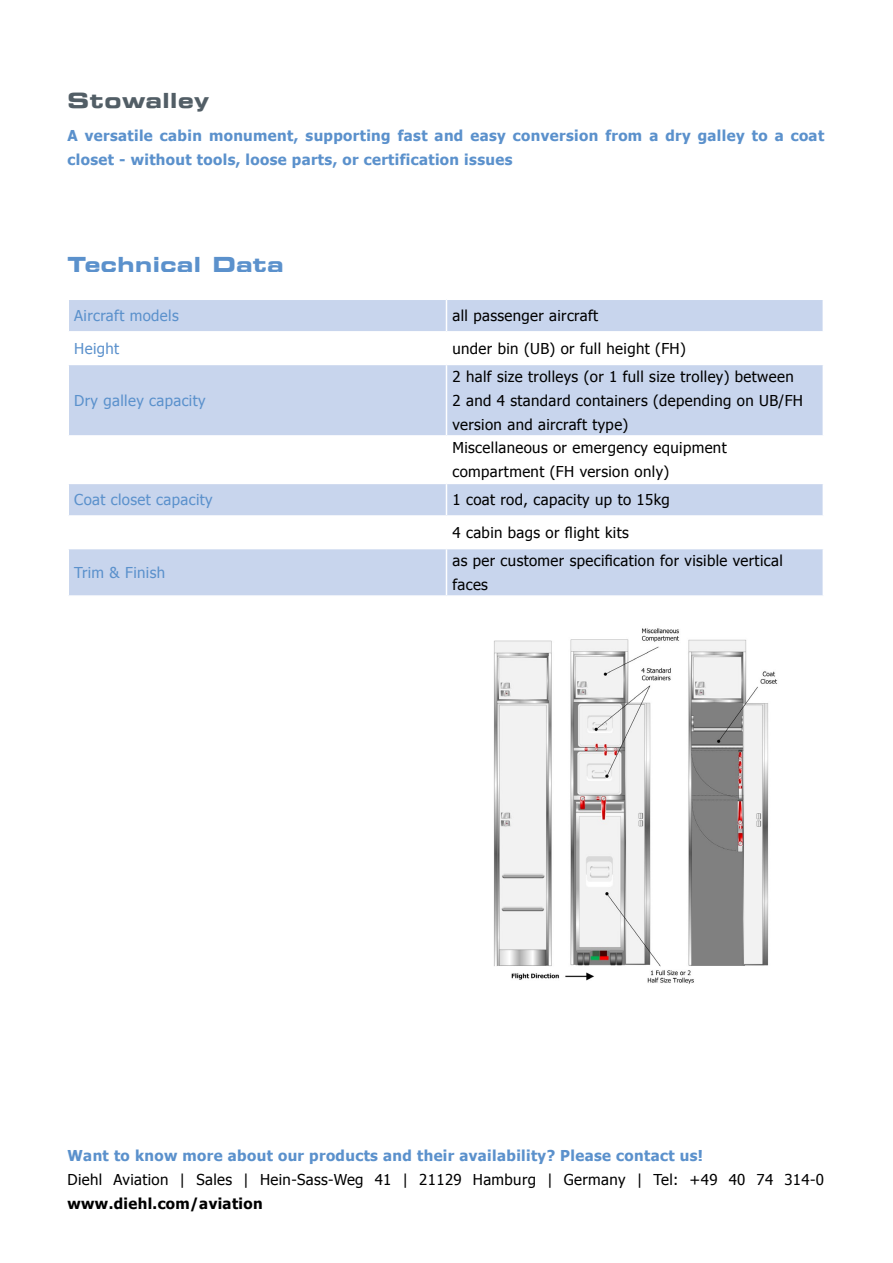
<style>
.page{position:relative;width:893px;height:1263px;background:#fff}
.page>*{position:absolute;margin:0;border:0;box-sizing:border-box;transform-origin:0 0}
.t1{font:21px "Eurostile Bold Extended Two";letter-spacing:.025em;color:#5b91cc}
.t2{font:21px "Eurostile Bold Extended Two";letter-spacing:.025em;color:#525e66}
.t3{font:15px/24px "Tahoma";letter-spacing:.025em;color:#000}
.t4{font:700 15px/24px "Tahoma";letter-spacing:.025em;color:#5b91cc}
.t5{font:15px "Tahoma";letter-spacing:.025em;color:#5b91cc}
.t6{font:700 15px "Tahoma";letter-spacing:.025em;color:#000}
</style>
<div class="page">
<div style="left:69px;top:300px;width:754px;height:295px;background:#c8d5ed"></div>
<svg style="left:69px;top:333px;width:754px;height:215px"></svg>
<hr style="left:446px;top:300px;width:1px;height:31px;background:#fff">
<hr style="left:68px;top:331px;width:378px;height:2px;background:#fff">
<hr style="left:446px;top:331px;width:378px;height:2px;background:#fff">
<hr style="left:446px;top:333px;width:1px;height:31px;background:#fff">
<hr style="left:68px;top:364px;width:378px;height:1px;background:#fff">
<hr style="left:446px;top:364px;width:378px;height:1px;background:#fff">
<hr style="left:446px;top:365px;width:1px;height:70px;background:#fff">
<hr style="left:68px;top:435px;width:378px;height:2px;background:#fff">
<hr style="left:446px;top:435px;width:378px;height:2px;background:#fff">
<hr style="left:446px;top:437px;width:1px;height:46px;background:#fff">
<hr style="left:68px;top:483px;width:378px;height:1px;background:#fff">
<hr style="left:446px;top:483px;width:378px;height:1px;background:#fff">
<hr style="left:446px;top:484px;width:1px;height:31px;background:#fff">
<hr style="left:68px;top:515px;width:378px;height:2px;background:#fff">
<hr style="left:446px;top:515px;width:378px;height:2px;background:#fff">
<hr style="left:446px;top:517px;width:1px;height:31px;background:#fff">
<hr style="left:68px;top:548px;width:378px;height:1px;background:#fff">
<hr style="left:446px;top:548px;width:378px;height:1px;background:#fff">
<hr style="left:446px;top:549px;width:1px;height:46px;background:#fff">
<img style="left:494px;top:628px;width:284px;height:356px">
<p class="t2" style="left:68px;top:86px;width:143px">Stowalley</p>
<p class="t4" style="left:68px;top:122px;width:758px">A versatile cabin monument, supporting fast and easy conversion from a dry galley to a coat closet - without tools, loose parts, or certification issues</p>
<h1 class="t1" style="left:68px;top:249px;width:217px">Technical Data</h1>
<p class="t5" style="left:74px;top:306px;width:106px">Aircraft models</p>
<p class="t3" style="left:452px;top:303px;width:147px">all passenger aircraft</p>
<p class="t5" style="left:74px;top:338px;width:46px">Height</p>
<p class="t3" style="left:452px;top:336px;width:235px">under bin (UB) or full height (FH)</p>
<p class="t5" style="left:74px;top:390px;width:133px">Dry galley capacity</p>
<p class="t3" style="left:452px;top:364px;width:352px">2 half size trolleys (or 1 full size trolley) between<br>2 and 4 standard containers (depending on UB/FH version and aircraft type)</p>
<p class="t3" style="left:452px;top:435px;width:276px">Miscellaneous or emergency equipment compartment (FH version only)</p>
<p class="t5" style="left:74px;top:490px;width:140px">Coat closet capacity</p>
<p class="t3" style="left:452px;top:487px;width:219px">1 coat rod, capacity up to 15kg</p>
<p class="t3" style="left:452px;top:520px;width:178px">4 cabin bags or flight kits</p>
<p class="t5" style="left:74px;top:562px;width:92px">Trim &amp; Finish</p>
<p class="t3" style="left:452px;top:548px;width:332px">as per customer specification for visible vertical faces</p>
<p class="t4" style="left:68px;top:1142px;width:637px">Want to know more about our products and their availability? Please contact us!</p>
<p class="t3" style="left:68px;top:1167px;width:758px">Diehl Aviation | Sales | Hein-Sass-Weg 41 | 21129 Hamburg | Germany | Tel: +49 40 74 314-0</p>
<p class="t6" style="left:68px;top:1193px;width:197px">www.diehl.com/aviation</p>
</div>
